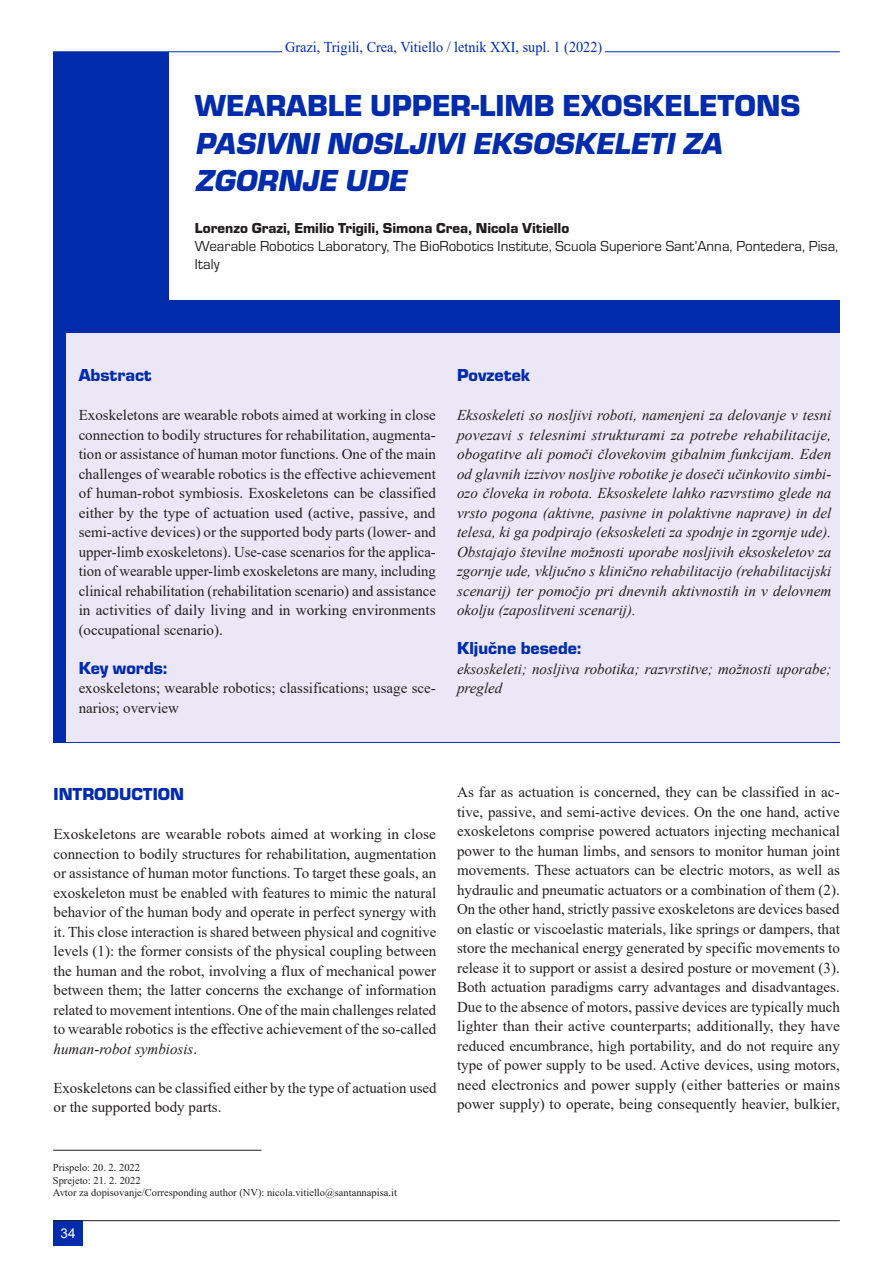
<style>
.page{position:relative;width:893px;height:1263px;background:#fff}
.page>*{position:absolute;margin:0;border:0;box-sizing:border-box;transform-origin:0 0}
.t1{font:italic 31.5px/37.5px "Eurostile TEE Blac";color:#002baa}
.t2{font:31.5px "Eurostile TEE Blac";color:#002baa}
.t3{font:18px "Eurostile TEE Blac";color:#002baa}
.t4{font:15px/19.5px "Times New Roman";color:#231f20;text-align:justify}
.t5{font:italic 15px/19.5px "Times New Roman";color:#231f20;text-align:justify}
.t6{font:15px/18px "Eurostile TEE";color:#231f20}
.t7{font:15px "Eurostile TEE Blac";color:#231f20}
.t8{font:15px "Times New Roman";color:#002baa;scale:.95 1}
.t9{font:13.5px "Arial";color:#fff}
.t10{font:10.5px/12.6px "Times New Roman";color:#231f20}
.s1{font-style:italic}
</style>
<div class="page">
<div style="left:53px;top:52px;width:787px;height:690px;background:#002baa"></div>
<div style="left:169px;top:52px;width:671px;height:248px;background:#fff"></div>
<hr style="left:53px;top:1150px;width:208px;height:1px;background:#231f20">
<div style="left:66px;top:334px;width:391px;height:408px;background:#ece7f7"></div>
<div style="left:457px;top:334px;width:383px;height:408px;background:#ece7f7"></div>
<hr style="left:53px;top:52px;width:787px;height:1px;background:#002baa">
<div style="left:283px;top:30px;width:322px;height:27px;background:#fff"></div>
<div style="left:53px;top:1220px;width:30px;height:26px;background:#002baa"></div>
<hr style="left:53px;top:1220px;width:787px;height:1px;background:#231f20">
<p class="t8" style="left:285px;top:37px;width:335px">Grazi, Trigili, Crea, Vitiello / letnik XXI, supl. 1 (2022)</p>
<h1 class="t2" style="left:195px;top:88px;width:607px">WEARABLE UPPER-LIMB EXOSKELETONS</h1>
<h1 class="t1" style="left:195px;top:125px;width:534px">PASIVNINOSLJIVIEKSOSKELETIZA<br>ZGORNJE UDE</h1>
<p class="t7" style="left:195px;top:220px;width:376px">Lorenzo Grazi, Emilio Trigili, Simona Crea, Nicola Vitiello</p>
<p class="t6" style="left:195px;top:237px;width:645px">Wearable Robotics Laboratory, The BioRobotics Institute, Scuola Superiore Sant’Anna, Pontedera, Pisa,<br>Italy</p>
<p class="t3" style="left:79px;top:365px;width:75px">Abstract</p>
<p class="t4" style="left:79px;top:405px;width:359px">Exoskeletons are wearable robots aimed at working in close connection to bodily structures for rehabilitation, augmenta&shy;tion or assistance of human motor functions. One of the main challenges of wearable robotics is the effective achievement of human-robot symbiosis. Exoskeletons can be classified either by the type of actuation used (active, passive, and semi-active devices) or the supported body parts (lower- and upper-limb exoskeletons). Use-case scenarios for the applica&shy;tion of wearable upper-limb exoskeletons are many, including clinical rehabilitation (rehabilitation scenario) and assistance in activities of daily living and in working environments (occupational scenario).</p>
<p class="t3" style="left:79px;top:658px;width:90px">Key words:</p>
<p class="t4" style="left:79px;top:678px;width:359px">exoskeletons; wearable robotics; classifications; usage sce&shy;narios; overview</p>
<p class="t3" style="left:457px;top:365px;width:75px">Povzetek</p>
<p class="t5" style="left:457px;top:405px;width:376px">Eksoskeleti so nosljivi roboti, namenjeni za delovanje v tesni povezavi s telesnimi strukturami za potrebe rehabilitacije, obogatitve ali pomoči človekovim gibalnim funkcijam. Eden od glavnih izzivov nosljive robotike je doseči učinkovito simbi&shy;ozo človeka in robota. Eksoskelete lahko razvrstimo glede na vrsto pogona (aktivne, pasivne in polaktivne naprave) in del telesa, ki ga podpirajo (eksoskeleti za spodnje in zgornje ude).<br>Obstajajo številne možnosti uporabe nosljivih eksoskeletov za zgornje ude, vključno s klinično rehabilitacijo (rehabilitacijski scenarij) ter pomočjo pri dnevnih aktivnostih in v delovnem okolju (zaposlitveni scenarij).</p>
<p class="t3" style="left:457px;top:638px;width:125px">Ključne besede:</p>
<p class="t5" style="left:457px;top:659px;width:376px">eksoskeleti; nosljiva robotika; razvrstitve; možnosti uporabe; pregled</p>
<p class="t3" style="left:54px;top:784px;width:132px">INTRODUCTION</p>
<p class="t4" style="left:54px;top:824px;width:384px">Exoskeletons are wearable robots aimed at working in close connection to bodily structures for rehabilitation, augmentation or assistance of human motor functions. To target these goals, an exoskeleton must be enabled with features to mimic the natural behavior of the human body and operate in perfect synergy with it. This close interaction is shared between physical and cognitive levels (1): the former consists of the physical coupling between the human and the robot, involving a flux of mechanical power between them; the latter concerns the exchange of information related to movement intentions. One of the main challenges related to wearable robotics is the effective achievement of the so-called <span class="s1">human-robot symbiosis</span>.</p>
<p class="t4" style="left:54px;top:1077px;width:384px">Exoskeletons can be classified either by the type of actuation used or the supported body parts.</p>
<p class="t10" style="left:53px;top:1161px;width:345px">Prispelo: 20. 2. 2022<br>Sprejeto: 21. 2. 2022<br>Avtor za dopisovanje/Corresponding author (NV): nicola.vitiello@santannapisa.it</p>
<p class="t9" style="left:61px;top:1224px;width:17px">34</p>
<p class="t4" style="left:457px;top:782px;width:384px">As far as actuation is concerned, they can be classified in ac&shy;tive, passive, and semi-active devices. On the one hand, active exoskeletons comprise powered actuators injecting mechanical power to the human limbs, and sensors to monitor human joint movements. These actuators can be electric motors, as well as hydraulic and pneumatic actuators or a combination of them (2).<br>On the other hand, strictly passive exoskeletons are devices based on elastic or viscoelastic materials, like springs or dampers, that store the mechanical energy generated by specific movements to release it to support or assist a desired posture or movement (3).<br>Both actuation paradigms carry advantages and disadvantages.<br>Due to the absence of motors, passive devices are typically much lighter than their active counterparts; additionally, they have reduced encumbrance, high portability, and do not require any type of power supply to be used. Active devices, using motors, need electronics and power supply (either batteries or mains power supply) to operate, being consequently heavier, bulkier,</p>
</div>
